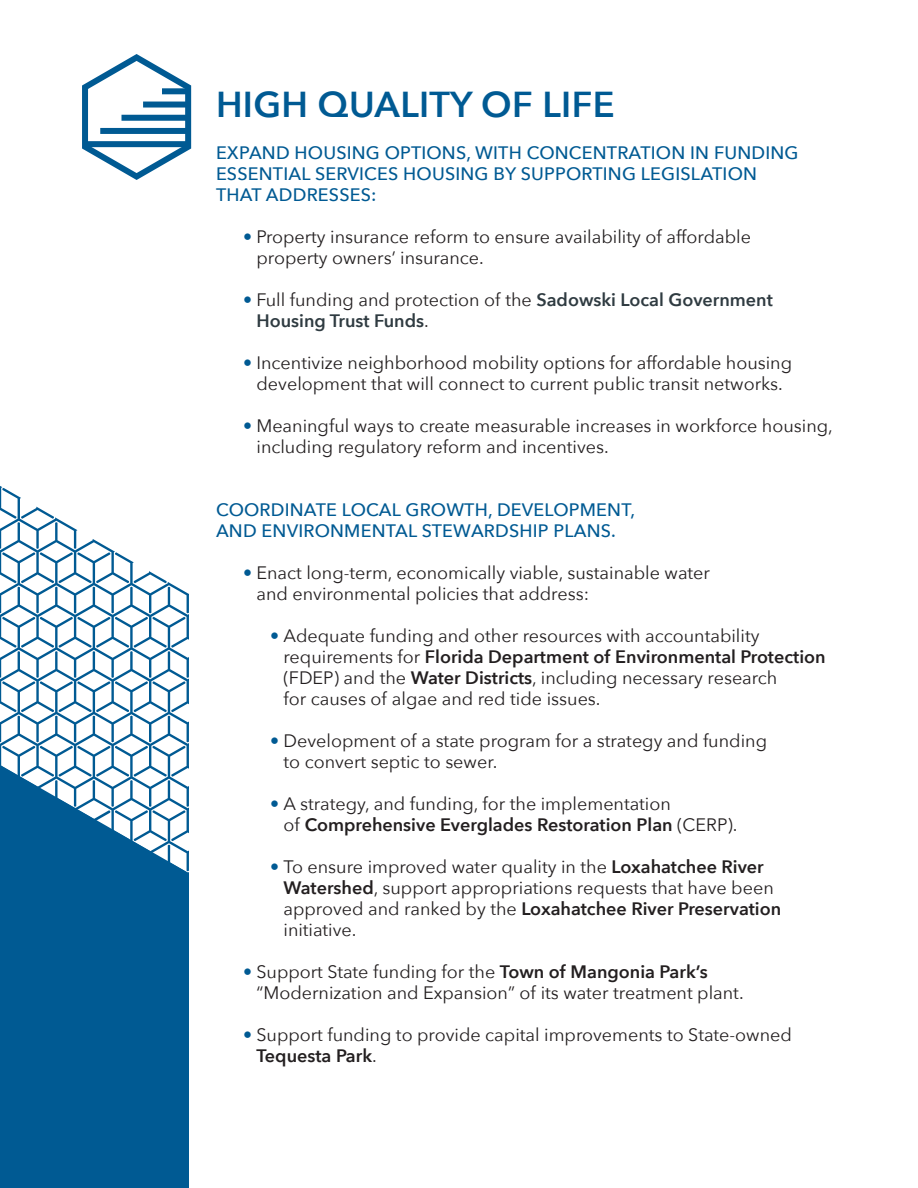
<style>
.page{position:relative;width:918px;height:1188px;background:#fff}
.page>*{position:absolute;margin:0;border:0;box-sizing:border-box;transform-origin:0 0}
.t1{font:600 36px "Avenir Next";letter-spacing:.01em;color:#005a93}
.t2{font:18px/21px "Avenir Next";color:#231f20}
.t3{font:500 18px/21px "Avenir Next";letter-spacing:.01em;color:#005a93}
.t4{font:600 18px/21px "Avenir Next";color:#231f20}
.t5{font:600 18px "Avenir Next";color:#2f3b41}
.s1{color:#005a93}
.s2{font-weight:600;color:#2f3b41}
.s3{font-weight:400;color:#231f20}
.s4{font-weight:400}
.s5{font-weight:600}
</style>
<div class="page">
<svg style="left:0;top:486px;width:189px;height:279px"></svg>
<svg style="left:0;top:765px;width:189px;height:423px;background:#186a9d"></svg>
<svg style="left:82px;top:54px;width:110px;height:126px"></svg>
<div style="left:86px;top:141px;width:101px;height:6px;background:#005a93"></div>
<div style="left:162px;top:88px;width:26px;height:6px;background:#005a93"></div>
<div style="left:143px;top:102px;width:45px;height:6px;background:#005a93"></div>
<div style="left:122px;top:115px;width:66px;height:6px;background:#005a93"></div>
<div style="left:100px;top:128px;width:88px;height:6px;background:#005a93"></div>
<p class="t1" style="left:216px;top:74px;width:400px">HIGH QUALITY OF LIFE</p>
<p class="t3" style="left:216px;top:142px;width:584px">EXPAND HOUSING OPTIONS, WITH CONCENTRATION IN FUNDING<br>ESSENTIAL SERVICES HOUSING BY SUPPORTING LEGISLATION<br>THAT ADDRESSES:</p>
<p class="t2" style="left:243px;top:225px;width:510px"><span class="s1">•</span> Property insurance reform to ensure availability of affordable</p>
<p class="t2" style="left:256px;top:246px;width:229px">property owners’ insurance.</p>
<p class="t2" style="left:243px;top:288px;width:531px"><span class="s1">•</span> Full funding and protection of the <span class="s2">Sadowski Local Government</span></p>
<p class="t5" style="left:256px;top:305px;width:174px">Housing Trust Funds<span class="s3">.</span></p>
<p class="t2" style="left:243px;top:351px;width:551px"><span class="s1">•</span> Incentivize neighborhood mobility options for affordable housing</p>
<p class="t2" style="left:256px;top:372px;width:528px">development that will connect to current public transit networks.</p>
<p class="t2" style="left:243px;top:414px;width:591px"><span class="s1">•</span> Meaningful ways to create measurable increases in workforce housing,</p>
<p class="t2" style="left:256px;top:435px;width:354px">including regulatory reform and incentives.</p>
<p class="t3" style="left:216px;top:499px;width:421px">COORDINATE LOCAL GROWTH, DEVELOPMENT,</p>
<p class="t3" style="left:216px;top:520px;width:401px">AND ENVIRONMENTAL STEWARDSHIP PLANS.</p>
<p class="t2" style="left:243px;top:561px;width:468px"><span class="s1">•</span> Enact long-term, economically viable, sustainable water</p>
<p class="t2" style="left:256px;top:582px;width:334px">and environmental policies that address:</p>
<p class="t2" style="left:270px;top:624px;width:491px"><span class="s1">•</span> Adequate funding and other resources with accountability</p>
<p class="t4" style="left:284px;top:646px;width:544px"><span class="s4">requirements for</span> Florida Department of Environmental Protection <span class="s4">(FDEP) and the</span> Water Districts<span class="s4">, including necessary research</span></p>
<p class="t2" style="left:284px;top:687px;width:319px">for causes of algae and red tide issues.</p>
<p class="t2" style="left:270px;top:729px;width:499px"><span class="s1">•</span> Development of a state program for a strategy and funding</p>
<p class="t2" style="left:284px;top:750px;width:216px">to convert septic to sewer.</p>
<p class="t2" style="left:284px;top:792px;width:456px;text-indent:-14px"><span class="s1">•</span> A strategy, and funding, for the implementation<br>of <span class="s5">Comprehensive Everglades Restoration Plan</span> (CERP).</p>
<p class="t2" style="left:270px;top:855px;width:495px"><span class="s1">•</span> To ensure improved water quality in the <span class="s5">Loxahatchee River</span></p>
<p class="t2" style="left:284px;top:876px;width:492px"><span class="s5">Watershed</span>, support appropriations requests that have been</p>
<p class="t4" style="left:284px;top:898px;width:499px"><span class="s4">approved and ranked by the</span> Loxahatchee River Preservation</p>
<p class="t2" style="left:284px;top:918px;width:75px">initiative.</p>
<p class="t2" style="left:243px;top:960px;width:466px"><span class="s1">•</span> Support State funding for the <span class="s5">Town of Mangonia Park’s</span></p>
<p class="t2" style="left:256px;top:981px;width:489px">“Modernization and Expansion” of its water treatment plant.</p>
<p class="t2" style="left:243px;top:1023px;width:550px"><span class="s1">•</span> Support funding to provide capital improvements to State-owned</p>
<p class="t4" style="left:256px;top:1045px;width:122px">Tequesta Park<span class="s4">.</span></p>
</div>
